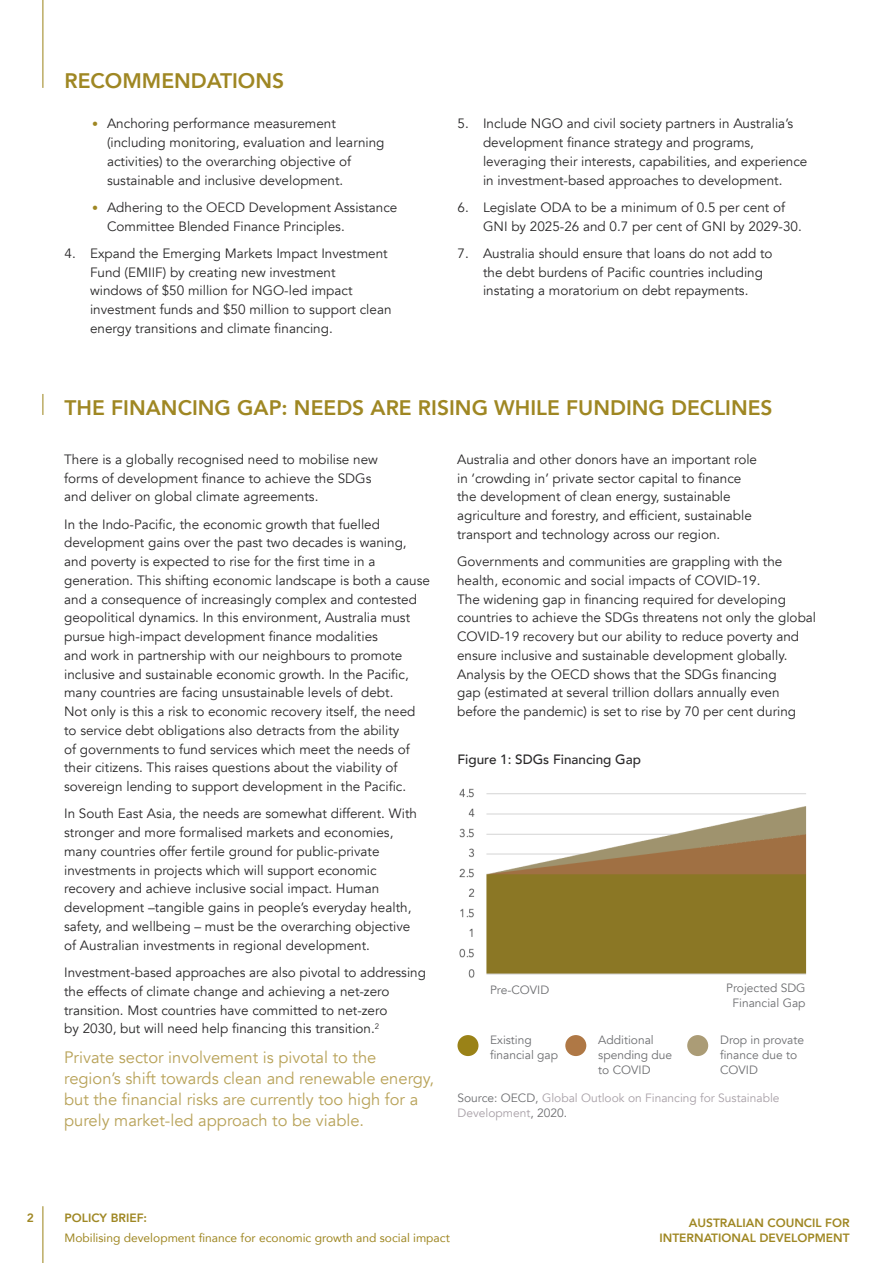
<style>
.page{position:relative;width:893px;height:1263px;background:#fff}
.page>*{position:absolute;margin:0;border:0;box-sizing:border-box;transform-origin:0 0}
.t1{font:800 21px "Avenir";color:#9f8723}
.t2{font:16.5px/21px "Avenir";color:#b8a258}
.t3{font:13.5px/18.8px "Avenir";color:#292829}
.t4{font:500 13.5px "Avenir";color:#292829}
.t5{font:12px/15px "Avenir";color:#6d6e71}
.t6{font:12px/15px "Avenir";color:#a8a0a7}
.t7{font:12px "Avenir";color:#9f8723}
.t8{font:800 12px/15px "Avenir";color:#9f8723;text-align:right}
.s1{font-size:12px;color:#9f8723}
.s2{color:#6d6e71}
</style>
<div class="page">
<hr style="left:43px;top:0;width:1px;height:88px;background:#9a8217">
<svg style="left:43px;top:394px;width:1px;height:21px"></svg>
<hr style="left:43px;top:1206px;width:1px;height:57px;background:#9a8217">
<img style="left:459px;top:788px;width:348px;height:190px">
<div style="left:457px;top:1035px;width:21px;height:21px;background:#9a8217;border-radius:50%"></div>
<div style="left:565px;top:1035px;width:21px;height:21px;background:#af7845;border-radius:50%"></div>
<div style="left:687px;top:1035px;width:21px;height:21px;background:#ab9c76;border-radius:50%"></div>
<h1 class="t1" style="left:64px;top:64px;width:221px">RECOMMENDATIONS</h1>
<p class="t3" style="left:107px;top:115px;width:279px;text-indent:-15px"><span class="s1">•</span> Anchoring performance measurement (including monitoring, evaluation and learning activities) to the overarching objective of sustainable and inclusive development.</p>
<p class="t3" style="left:107px;top:198px;width:292px;text-indent:-15px"><span class="s1">•</span> Adhering to the OECD Development Assistance<br>Committee Blended Finance Principles.</p>
<p class="t3" style="left:90px;top:244px;width:303px;text-indent:-26px">4. Expand the Emerging Markets Impact Investment Fund (EMIIF) by creating new investment<br>windows of $50 million for NGO-led impact investment funds and $50 million to support clean energy transitions and climate financing.</p>
<p class="t3" style="left:483px;top:115px;width:326px;text-indent:-26px">5. Include NGO and civil society partners in Australia’s development finance strategy and programs, leveraging their interests, capabilities, and experience in investment-based approaches to development.</p>
<p class="t3" style="left:483px;top:198px;width:320px;text-indent:-26px">6. Legislate ODA to be a minimum of 0.5 per cent of<br>GNI by 2025-26 and 0.7 per cent of GNI by 2029-30.</p>
<p class="t3" style="left:483px;top:244px;width:291px;text-indent:-26px">7. Australia should ensure that loans do not add to the debt burdens of Pacific countries including instating a moratorium on debt repayments.</p>
<h1 class="t1" style="left:65px;top:391px;width:710px">THE FINANCING GAP: NEEDS ARE RISING WHILE FUNDING DECLINES</h1>
<p class="t3" style="left:64px;top:450px;width:315px">There is a globally recognised need to mobilise new forms of development finance to achieve the SDGs and deliver on global climate agreements.</p>
<p class="t3" style="left:64px;top:515px;width:367px">In the Indo-Pacific, the economic growth that fuelled development gains over the past two decades is waning, and poverty is expected to rise for the first time in a generation. This shifting economic landscape is both a cause and a consequence of increasingly complex and contested geopolitical dynamics. In this environment, Australia must pursue high-impact development finance modalities<br>and work in partnership with our neighbours to promote inclusive and sustainable economic growth. In the Pacific, many countries are facing unsustainable levels of debt.<br>Not only is this a risk to economic recovery itself, the need to service debt obligations also detracts from the ability<br>of governments to fund services which meet the needs of their citizens. This raises questions about the viability of sovereign lending to support development in the Pacific.</p>
<p class="t3" style="left:64px;top:805px;width:354px">In South East Asia, the needs are somewhat different. With stronger and more formalised markets and economies, many countries offer fertile ground for public-private investments in projects which will support economic recovery and achieve inclusive social impact. Human development –tangible gains in people’s everyday health, safety, and wellbeing – must be the overarching objective of Australian investments in regional development.</p>
<p class="t3" style="left:64px;top:963px;width:363px">Investment-based approaches are also pivotal to addressing the effects of climate change and achieving a net-zero transition. Most countries have committed to net-zero<br>by 2030, but will need help financing this transition.<sup>2</sup></p>
<p class="t2" style="left:64px;top:1047px;width:371px">Private sector involvement is pivotal to the region’s shift towards clean and renewable energy, but the financial risks are currently too high for a purely market-led approach to be viable.</p>
<p class="t3" style="left:457px;top:450px;width:301px">Australia and other donors have an important role in ‘crowding in’ private sector capital to finance the development of clean energy, sustainable agriculture and forestry, and efficient, sustainable transport and technology across our region.</p>
<p class="t3" style="left:457px;top:552px;width:361px">Governments and communities are grappling with the health, economic and social impacts of COVID-19.<br>The widening gap in financing required for developing countries to achieve the SDGs threatens not only the global COVID-19 recovery but our ability to reduce poverty and ensure inclusive and sustainable development globally.<br>Analysis by the OECD shows that the SDGs financing<br>gap (estimated at several trillion dollars annually even before the pandemic) is set to rise by 70 per cent during</p>
<p class="t4" style="left:457px;top:748px;width:185px">Figure 1: SDGs Financing Gap</p>
<p class="t5" style="left:490px;top:983px;width:61px">Pre-COVID</p>
<p class="t5" style="left:726px;top:980px;width:81px;text-align:center">Projected SDG<br>Financial Gap</p>
<p class="t5" style="left:490px;top:1033px;width:70px">Existing financial gap</p>
<p class="t5" style="left:598px;top:1033px;width:76px">Additional spending due to COVID</p>
<p class="t5" style="left:720px;top:1033px;width:85px">Drop in provate finance due to<br>COVID</p>
<p class="t6" style="left:457px;top:1090px;width:324px"><span class="s2">Source: OECD,</span> Global Outlook on Financing for Sustainable<br>Development<span class="s2">, 2020.</span></p>
<p class="t8" style="left:27px;top:1211px;width:9px">2</p>
<p class="t8" style="left:65px;top:1211px;width:84px">POLICY BRIEF:</p>
<p class="t7" style="left:65px;top:1228px;width:387px">Mobilising development finance for economic growth and social impact</p>
<p class="t8" style="left:659px;top:1215px;width:192px">AUSTRALIAN COUNCIL FOR<br>INTERNATIONAL DEVELOPMENT</p>
</div>
